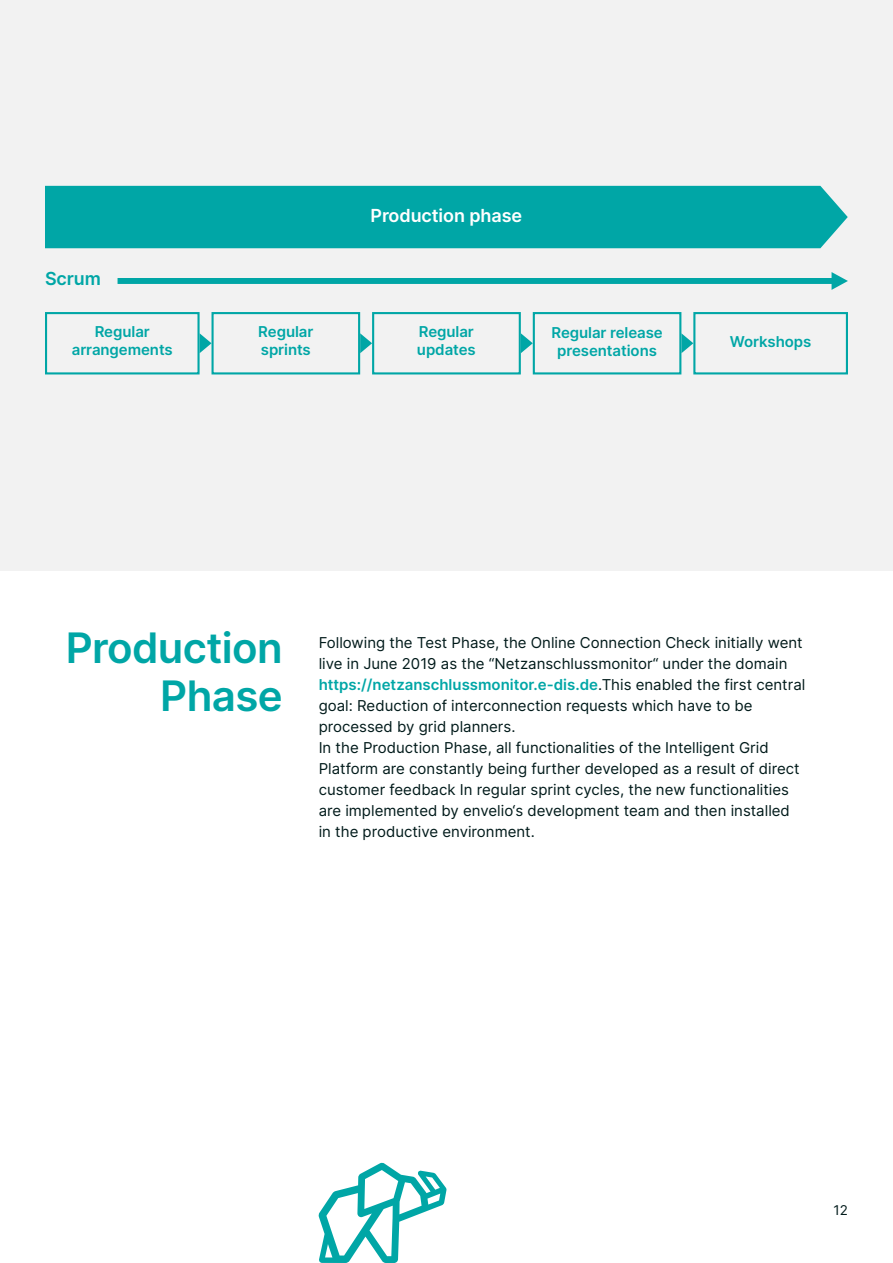
<style>
.page{position:relative;width:893px;height:1263px;background:#fff}
.page>*{position:absolute;margin:0;border:0;box-sizing:border-box;transform-origin:0 0}
.t1{font:600 42px/48px "Inter";letter-spacing:-.015em;color:#00a6a6;text-align:right}
.t2{font:600 18px "Inter";letter-spacing:-.005em;color:#fff}
.t3{font:600 18px "Inter";letter-spacing:-.005em;color:#00a6a6}
.t4{font:15px/21px "Inter";color:#001a1a}
.t5{font:600 15px/18px "Inter";letter-spacing:-.005em;color:#00a6a6;text-align:center}
.t6{font:13.5px "Inter";color:#001a1a}
.s1{font-weight:600;color:#00a6a6}
</style>
<div class="page">
<div style="left:0;top:0;width:893px;height:571px;background:#f2f2f2"></div>
<svg style="left:318px;top:1162px;width:129px;height:101px"></svg>
<svg style="left:118px;top:272px;width:730px;height:18px"></svg>
<svg style="left:200px;top:333px;width:11px;height:20px"></svg>
<div style="left:45px;top:312px;width:155px;height:62px;border:2px solid #00a6a6"></div>
<div style="left:533px;top:312px;width:148px;height:62px;border:2px solid #00a6a6"></div>
<svg style="left:521px;top:333px;width:12px;height:20px"></svg>
<svg style="left:360px;top:333px;width:12px;height:20px"></svg>
<div style="left:211px;top:312px;width:149px;height:62px;border:2px solid #00a6a6"></div>
<svg style="left:681px;top:333px;width:12px;height:20px"></svg>
<div style="left:372px;top:312px;width:149px;height:62px;border:2px solid #00a6a6"></div>
<div style="left:693px;top:312px;width:155px;height:62px;border:2px solid #00a6a6"></div>
<div style="left:45px;top:186px;width:803px;height:62px;background:#00a6a6"></div>
<p class="t3" style="left:45px;top:266px;width:57px">Scrum</p>
<p class="t5" style="left:72px;top:323px;width:102px">Regular arrangements</p>
<p class="t2" style="left:370px;top:202px;width:153px">Production phase</p>
<p class="t5" style="left:258px;top:323px;width:57px;text-align:left">Regular sprints</p>
<p class="t5" style="left:417px;top:323px;width:60px;text-align:left">Regular updates</p>
<p class="t5" style="left:551px;top:323px;width:113px">Regular release presentations</p>
<p class="t5" style="left:730px;top:332px;width:83px">Workshops</p>
<h1 class="t1" style="left:66px;top:623px;width:218px">Production<br>Phase</h1>
<p class="t4" style="left:319px;top:631px;width:488px">Following the Test Phase, the Online Connection Check initially went live in June 2019 as the “Netzanschlussmonitor“ under the domain <span class="s1">https://netzanschlussmonitor.e-dis.de</span>.This enabled the first central goal: Reduction of interconnection requests which have to be processed by grid planners.<br>In the Production Phase, all functionalities of the Intelligent Grid Platform are constantly being further developed as a result of direct customer feedback In regular sprint cycles, the new functionalities are implemented by envelio‘s development team and then installed in the productive environment.</p>
<p class="t6" style="left:833px;top:1200px;width:16px">12</p>
</div>
